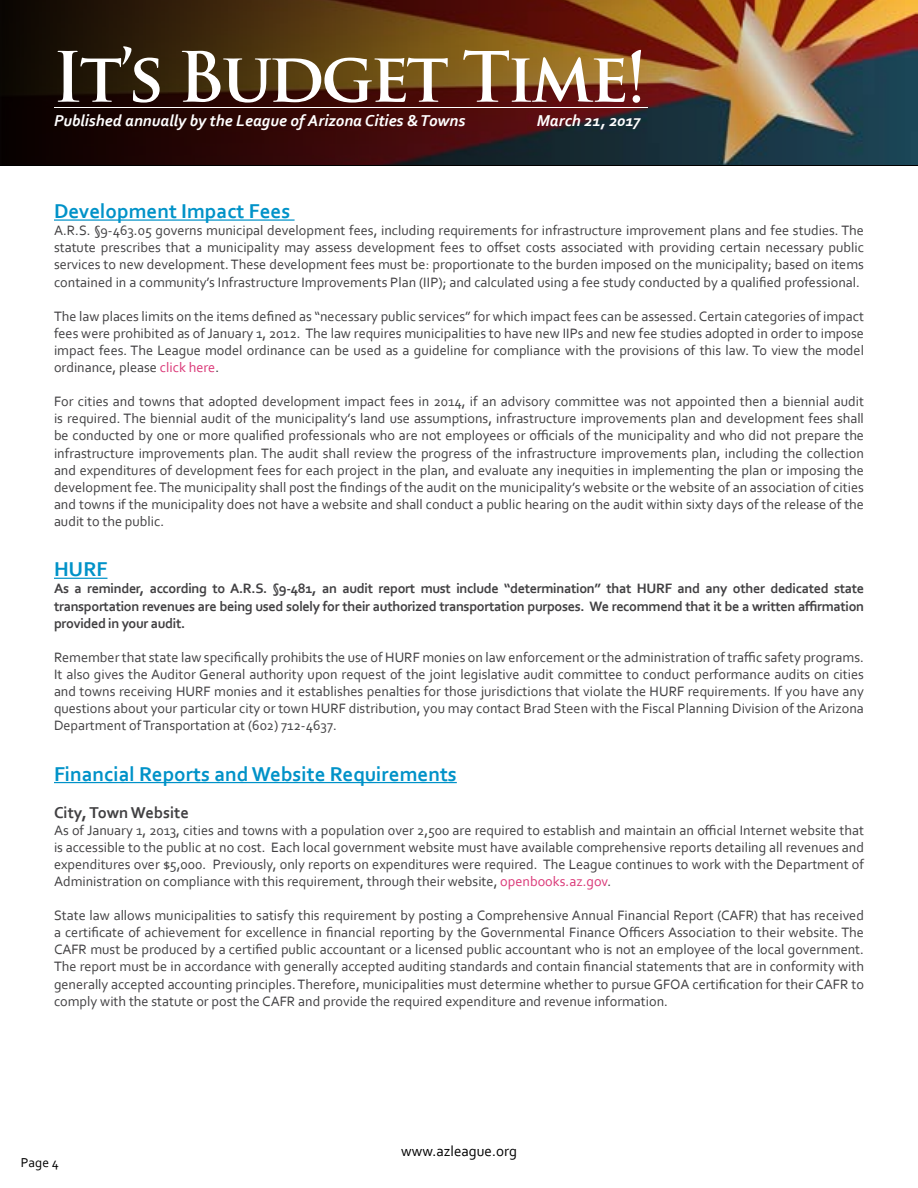
<style>
.page{position:relative;width:918px;height:1188px;background:#fff}
.page>*{position:absolute;margin:0;border:0;box-sizing:border-box;transform-origin:0 0}
.t1{font:700 67.5px "Trajan Pro";letter-spacing:-.05em;color:#fff}
.t2{font:700 21px "Corbel";color:#0092c8}
.t3{font:italic 700 16.5px "Corbel";color:#fff}
.t4{font:700 16.5px "Corbel";color:#414042}
.t5{font:15px "Corbel";color:#000}
.t6{font:14.25px/17.1px "Corbel";color:#414042;text-align:justify}
.t7{font:700 14.25px/17.1px "Corbel";letter-spacing:-.025em;color:#414042;text-align:justify}
.t8{font:13.5px "Corbel";color:#000}
.s1{color:#da3777}
</style>
<div class="page">
<img style="left:0;top:0;width:905px;height:165px">
<hr style="left:54px;top:107px;width:594px;height:1px;background:#fff">
<hr style="left:0;top:165px;width:918px;height:1px;background:#000">
<hr style="left:54px;top:219px;width:241px;height:2px;background:#0092c8">
<hr style="left:54px;top:578px;width:53px;height:1px;background:#0092c8">
<hr style="left:54px;top:782px;width:403px;height:1px;background:#0092c8">
<h1 class="t1" style="left:52px;top:35px;width:596px">It’s Budget Time!</h1>
<p class="t3" style="left:54px;top:110px;width:413px">Published annually by the League of Arizona Cities &amp; Towns</p>
<p class="t3" style="left:537px;top:110px;width:105px">March 21, 2017</p>
<h2 class="t2" style="left:54px;top:198px;width:238px">Development Impact Fees</h2>
<p class="t6" style="left:54px;top:222px;width:811px">A.R.S. §9-463.05 governs municipal development fees, including requirements for infrastructure improvement plans and fee studies. The statute prescribes that a municipality may assess development fees to offset costs associated with providing certain necessary public services to new development. These development fees must be: proportionate to the burden imposed on the municipality; based on items contained in a community’s Infrastructure Improvements Plan (IIP); and calculated using a fee study conducted by a qualified professional.</p>
<p class="t6" style="left:54px;top:307px;width:812px">The law places limits on the items defined as “necessary public services” for which impact fees can be assessed. Certain categories of impact fees were prohibited as of January 1, 2012. The law requires municipalities to have new IIPs and new fee studies adopted in order to impose impact fees. The League model ordinance can be used as a guideline for compliance with the provisions of this law. To view the model ordinance, please <span class="s1">click here</span>.</p>
<p class="t6" style="left:54px;top:393px;width:812px">For cities and towns that adopted development impact fees in 2014, if an advisory committee was not appointed then a biennial audit is required. The biennial audit of the municipality’s land use assumptions, infrastructure improvements plan and development fees shall be conducted by one or more qualified professionals who are not employees or officials of the municipality and who did not prepare the infrastructure improvements plan. The audit shall review the progress of the infrastructure improvements plan, including the collection and expenditures of development fees for each project in the plan, and evaluate any inequities in implementing the plan or imposing the development fee. The municipality shall post the findings of the audit on the municipality’s website or the website of an association of cities and towns if the municipality does not have a website and shall conduct a public hearing on the audit within sixty days of the release of the audit to the public.</p>
<h2 class="t2" style="left:54px;top:556px;width:55px">HURF</h2>
<p class="t7" style="left:54px;top:580px;width:812px">As a reminder, according to A.R.S. §9-481, an audit report must include “determination” that HURF and any other dedicated state transportation revenues are being used solely for their authorized transportation purposes. We recommend that it be a written affirmation provided in your audit.</p>
<p class="t6" style="left:54px;top:648px;width:811px">Remember that state law specifically prohibits the use of HURF monies on law enforcement or the administration of traffic safety programs.<br>It also gives the Auditor General authority upon request of the joint legislative audit committee to conduct performance audits on cities and towns receiving HURF monies and it establishes penalties for those jurisdictions that violate the HURF requirements. If you have any questions about your particular city or town HURF distribution, you may contact Brad Steen with the Fiscal Planning Division of the Arizona Department of Transportation at (602) 712-4637.</p>
<h2 class="t2" style="left:54px;top:761px;width:404px">Financial Reports and Website Requirements</h2>
<p class="t4" style="left:54px;top:802px;width:136px">City, Town Website</p>
<p class="t6" style="left:54px;top:821px;width:812px">As of January 1, 2013, cities and towns with a population over 2,500 are required to establish and maintain an official Internet website that is accessible to the public at no cost. Each local government website must have available comprehensive reports detailing all revenues and expenditures over $5,000. Previously, only reports on expenditures were required. The League continues to work with the Department of Administration on compliance with this requirement, through their website, <span class="s1">openbooks.az.gov</span>.</p>
<p class="t6" style="left:54px;top:907px;width:812px">State law allows municipalities to satisfy this requirement by posting a Comprehensive Annual Financial Report (CAFR) that has received a certificate of achievement for excellence in financial reporting by the Governmental Finance Officers Association to their website. The CAFR must be produced by a certified public accountant or a licensed public accountant who is not an employee of the local government.<br>The report must be in accordance with generally accepted auditing standards and contain financial statements that are in conformity with generally accepted accounting principles. Therefore, municipalities must determine whether to pursue GFOA certification for their CAFR to comply with the statute or post the CAFR and provide the required expenditure and revenue information.</p>
<p class="t8" style="left:21px;top:1155px;width:39px">Page 4</p>
<p class="t5" style="left:401px;top:1141px;width:118px">www.azleague.org</p>
</div>
